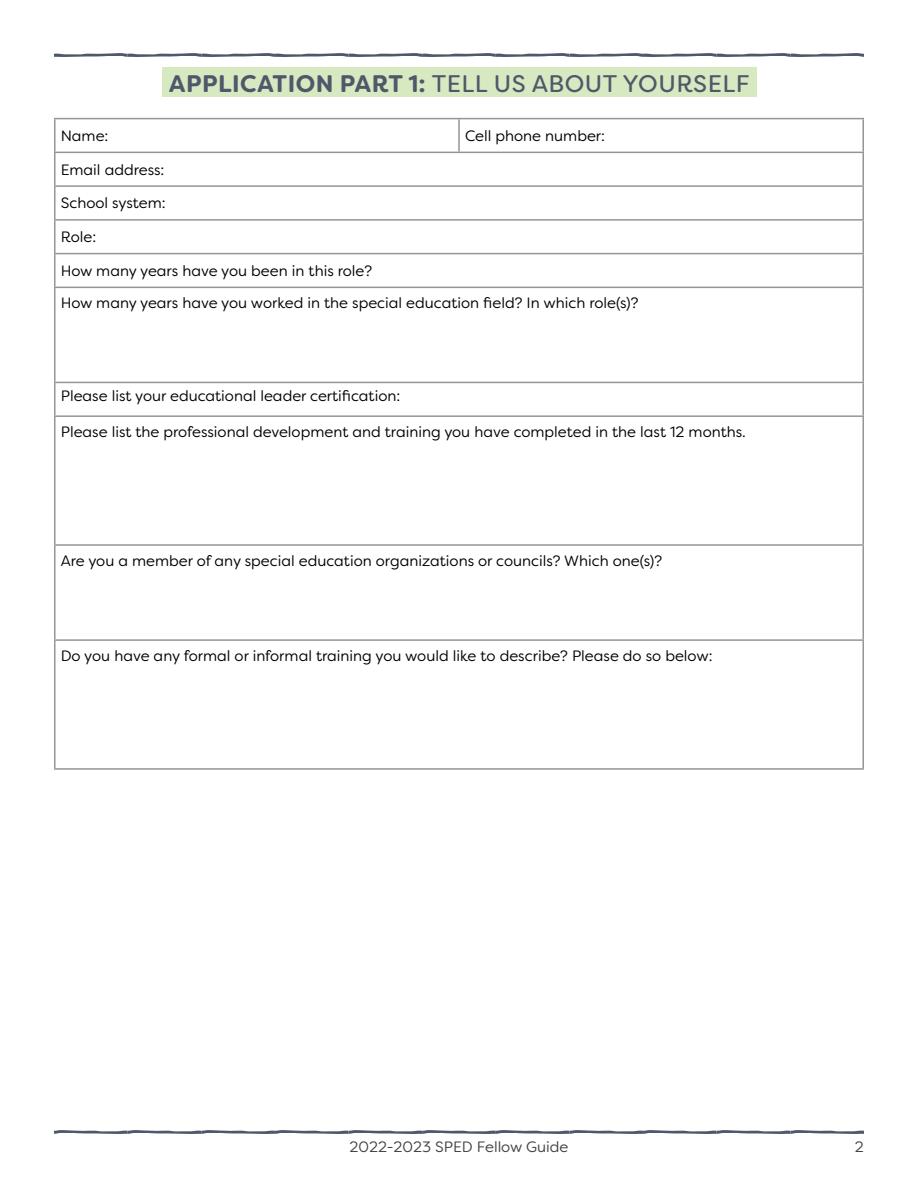
<style>
.page{position:relative;width:918px;height:1188px;background:#fff}
.page>*{position:absolute;margin:0;border:0;box-sizing:border-box;transform-origin:0 0}
.t1{font:24px "Filson Soft";letter-spacing:.02em;color:#4f586a}
.Body{font:15px "Filson Soft";color:#000}
.t2{font:15px "Filson Soft";color:#414042}
.s1{font-weight:700}
</style>
<div class="page">
<svg style="left:54px;top:1130px;width:810px;height:4px"></svg>
<svg style="left:54px;top:53px;width:810px;height:4px"></svg>
<div style="left:162px;top:68px;width:594px;height:29px;background:#d7e9c1"></div>
<hr style="left:54px;top:118px;width:405px;height:1px;background:#939598">
<hr style="left:54px;top:119px;width:2px;height:33px;background:#939598">
<hr style="left:459px;top:118px;width:405px;height:1px;background:#939598">
<hr style="left:458px;top:119px;width:2px;height:33px;background:#939598">
<hr style="left:862px;top:119px;width:2px;height:33px;background:#939598">
<hr style="left:54px;top:152px;width:405px;height:1px;background:#939598">
<hr style="left:54px;top:153px;width:2px;height:32px;background:#939598">
<hr style="left:459px;top:152px;width:405px;height:1px;background:#939598">
<hr style="left:862px;top:153px;width:2px;height:32px;background:#939598">
<hr style="left:54px;top:185px;width:405px;height:2px;background:#939598">
<hr style="left:54px;top:187px;width:2px;height:32px;background:#939598">
<hr style="left:459px;top:185px;width:405px;height:2px;background:#939598">
<hr style="left:862px;top:187px;width:2px;height:32px;background:#939598">
<hr style="left:54px;top:219px;width:405px;height:2px;background:#939598">
<hr style="left:54px;top:221px;width:2px;height:32px;background:#939598">
<hr style="left:459px;top:219px;width:405px;height:2px;background:#939598">
<hr style="left:862px;top:221px;width:2px;height:32px;background:#939598">
<hr style="left:54px;top:253px;width:405px;height:1px;background:#939598">
<hr style="left:54px;top:254px;width:2px;height:33px;background:#939598">
<hr style="left:459px;top:253px;width:405px;height:1px;background:#939598">
<hr style="left:862px;top:254px;width:2px;height:33px;background:#939598">
<hr style="left:54px;top:287px;width:405px;height:1px;background:#939598">
<hr style="left:54px;top:288px;width:2px;height:94px;background:#939598">
<hr style="left:459px;top:287px;width:405px;height:1px;background:#939598">
<hr style="left:862px;top:288px;width:2px;height:94px;background:#939598">
<hr style="left:54px;top:382px;width:405px;height:1px;background:#939598">
<hr style="left:54px;top:383px;width:2px;height:32px;background:#939598">
<hr style="left:459px;top:382px;width:405px;height:1px;background:#939598">
<hr style="left:862px;top:383px;width:2px;height:32px;background:#939598">
<hr style="left:54px;top:415px;width:405px;height:2px;background:#939598">
<hr style="left:54px;top:417px;width:2px;height:127px;background:#939598">
<hr style="left:459px;top:415px;width:405px;height:2px;background:#939598">
<hr style="left:862px;top:417px;width:2px;height:127px;background:#939598">
<hr style="left:54px;top:544px;width:405px;height:2px;background:#939598">
<hr style="left:54px;top:546px;width:2px;height:93px;background:#939598">
<hr style="left:459px;top:544px;width:405px;height:2px;background:#939598">
<hr style="left:862px;top:546px;width:2px;height:93px;background:#939598">
<hr style="left:54px;top:639px;width:405px;height:2px;background:#939598">
<hr style="left:54px;top:641px;width:2px;height:127px;background:#939598">
<hr style="left:459px;top:639px;width:405px;height:2px;background:#939598">
<hr style="left:862px;top:641px;width:2px;height:127px;background:#939598">
<hr style="left:54px;top:768px;width:405px;height:2px;background:#939598">
<hr style="left:459px;top:768px;width:405px;height:2px;background:#939598">
<p class="t1" style="left:169px;top:68px;width:583px"><span class="s1">APPLICATION PART 1:</span> TELL US ABOUT YOURSELF</p>
<p class="Body" style="left:61px;top:126px;width:49px">Name:</p>
<p class="Body" style="left:465px;top:126px;width:142px">Cell phone number:</p>
<p class="Body" style="left:61px;top:160px;width:105px">Email address:</p>
<p class="Body" style="left:61px;top:194px;width:106px">School system:</p>
<p class="Body" style="left:61px;top:227px;width:37px">Role:</p>
<p class="Body" style="left:61px;top:261px;width:313px">How many years have you been in this role?</p>
<p class="Body" style="left:61px;top:293px;width:579px">How many years have you worked in the special education field? In which role(s)?</p>
<p class="Body" style="left:61px;top:386px;width:341px">Please list your educational leader certification:</p>
<p class="Body" style="left:61px;top:422px;width:687px">Please list the professional development and training you have completed in the last 12 months.</p>
<p class="Body" style="left:61px;top:551px;width:603px">Are you a member of any special education organizations or councils? Which one(s)?</p>
<p class="Body" style="left:61px;top:646px;width:653px">Do you have any formal or informal training you would like to describe? Please do so below:</p>
<p class="t2" style="left:349px;top:1137px;width:221px">2022-2023 SPED Fellow Guide</p>
<p class="t2" style="left:855px;top:1137px;width:11px">2</p>
</div>
